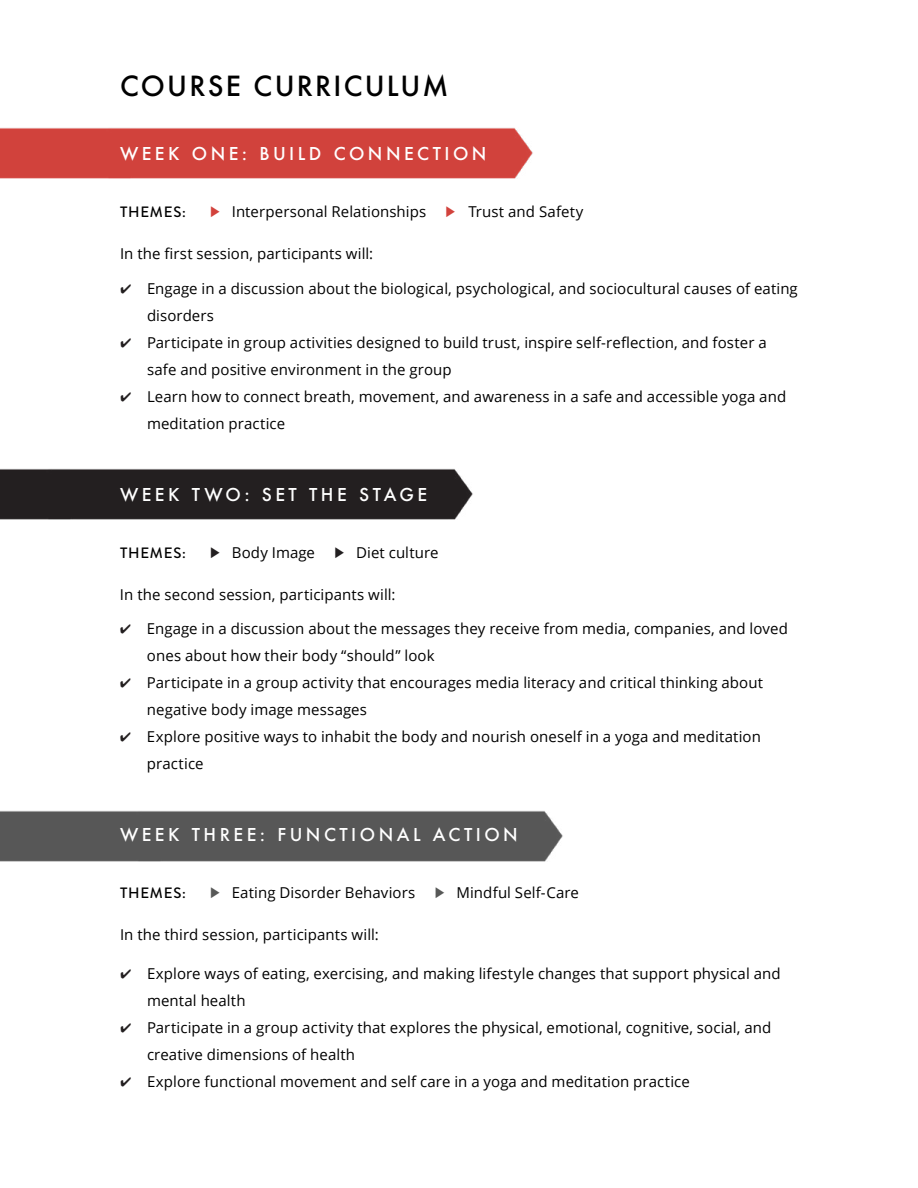
<style>
.page{position:relative;width:918px;height:1188px;background:#fff}
.page>*{position:absolute;margin:0;border:0;box-sizing:border-box;transform-origin:0 0}
.t1{font:500 27px "Futura";letter-spacing:.08em;color:#000}
.t2{font:500 17.25px "Futura";letter-spacing:.2em;color:#fff}
.t3{font:15px/27px "Open Sans";letter-spacing:.005em;color:#000}
.t4{font:500 15px "Brandon Grotesque";letter-spacing:.05em;color:#000}
</style>
<div class="page">
<div style="left:0;top:128px;width:533px;height:51px;background:#d1423c"></div>
<img style="left:0;top:468px;width:473px;height:51px">
<div style="left:0;top:810px;width:563px;height:51px;background:#575757"></div>
<h1 class="t1" style="left:120px;top:67px;width:330px">COURSE CURRICULUM</h1>
<p class="t2" style="left:120px;top:142px;width:368px">WEEK ONE: BUILD CONNECTION</p>
<p class="t4" style="left:120px;top:202px;width:67px">THEMES:</p>
<p class="t3" style="left:232px;top:198px;width:196px">Interpersonal Relationships</p>
<p class="t3" style="left:468px;top:198px;width:116px">Trust and Safety</p>
<p class="t3" style="left:120px;top:240px;width:255px">In the first session, participants will:</p>
<p class="t3" style="left:147px;top:274px;width:652px">Engage in a discussion about the biological, psychological, and sociocultural causes of eating disorders<br>Participate in group activities designed to build trust, inspire self-reflection, and foster a safe and positive environment in the group<br>Learn how to connect breath, movement, and awareness in a safe and accessible yoga and meditation practice</p>
<p class="t2" style="left:120px;top:483px;width:309px">WEEK TWO: SET THE STAGE</p>
<p class="t4" style="left:120px;top:542px;width:67px">THEMES:</p>
<p class="t3" style="left:232px;top:538px;width:85px">Body Image</p>
<p class="t3" style="left:356px;top:538px;width:84px">Diet culture</p>
<p class="t3" style="left:120px;top:580px;width:277px">In the second session, participants will:</p>
<p class="t3" style="left:147px;top:615px;width:642px">Engage in a discussion about the messages they receive from media, companies, and loved ones about how their body “should” look<br>Participate in a group activity that encourages media literacy and critical thinking about negative body image messages<br>Explore positive ways to inhabit the body and nourish oneself in a yoga and meditation practice</p>
<p class="t2" style="left:120px;top:823px;width:399px">WEEK THREE: FUNCTIONAL ACTION</p>
<p class="t4" style="left:120px;top:883px;width:67px">THEMES:</p>
<p class="t3" style="left:232px;top:879px;width:185px">Eating Disorder Behaviors</p>
<p class="t3" style="left:456px;top:879px;width:124px">Mindful Self-Care</p>
<p class="t3" style="left:120px;top:921px;width:260px">In the third session, participants will:</p>
<p class="t3" style="left:147px;top:959px;width:635px">Explore ways of eating, exercising, and making lifestyle changes that support physical and mental health<br>Participate in a group activity that explores the physical, emotional, cognitive, social, and creative dimensions of health<br>Explore functional movement and self care in a yoga and meditation practice</p>
</div>
